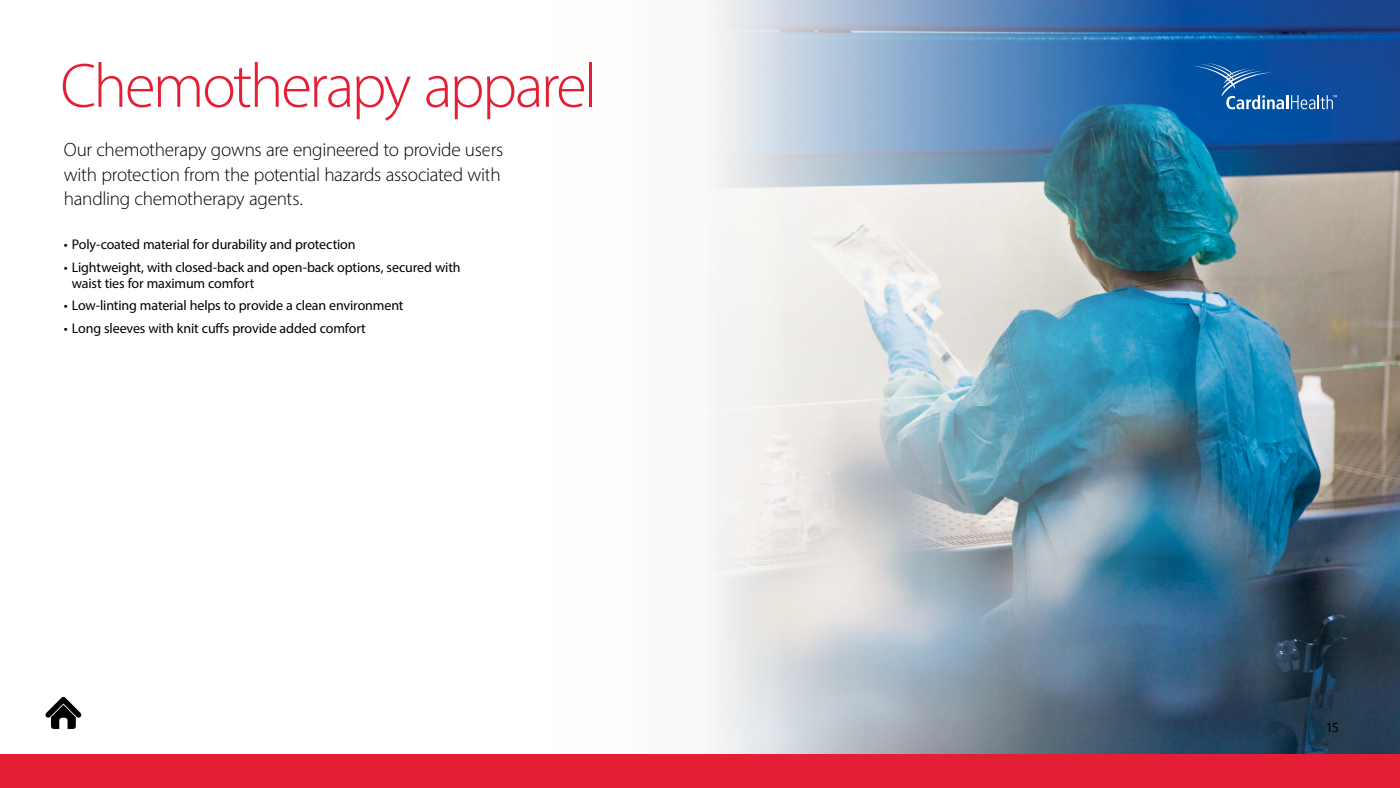
<style>
.page{position:relative;width:1400px;height:788px;background:#fff}
.page>*{position:absolute;margin:0;border:0;box-sizing:border-box;transform-origin:0 0}
.t1{font:300 63px "Myriad Pro";letter-spacing:-.04em;color:#e41f35}
.t2{font:300 19.25px/24.5px "Myriad Pro";letter-spacing:-.015em;color:#000}
.t3{font:14px/15.8px "Myriad Pro";letter-spacing:-.01em;color:#000}
</style>
<div class="page">
<img style="left:713px;top:0;width:687px;height:754px">
<hr style="left:1286px;top:95px;width:3px;height:14px;background:#fff">
<svg style="left:1193px;top:63px;width:91px;height:46px"></svg>
<svg style="left:1291px;top:95px;width:46px;height:14px"></svg>
<svg style="left:45px;top:697px;width:37px;height:31px"></svg>
<div style="left:0;top:754px;width:1400px;height:34px;background:#e41f35"></div>
<h1 class="t1" style="left:60px;top:48px;width:539px">Chemotherapy apparel</h1>
<h2 class="t2" style="left:64px;top:137px;width:441px">Our chemotherapy gowns are engineered to provide users with protection from the potential hazards associated with handling chemotherapy agents.</h2>
<p class="t3" style="left:64px;top:236px;width:293px">• Poly-coated material for durability and protection</p>
<p class="t3" style="left:72px;top:259px;width:390px;text-indent:-8px">• Lightweight, with closed-back and open-back options, secured with waist ties for maximum comfort</p>
<p class="t3" style="left:64px;top:297px;width:341px">• Low-linting material helps to provide a clean environment</p>
<p class="t3" style="left:64px;top:320px;width:304px">• Long sleeves with knit cuffs provide added comfort</p>
<p class="t3" style="left:1326px;top:719px;width:15px">15</p>
</div>
